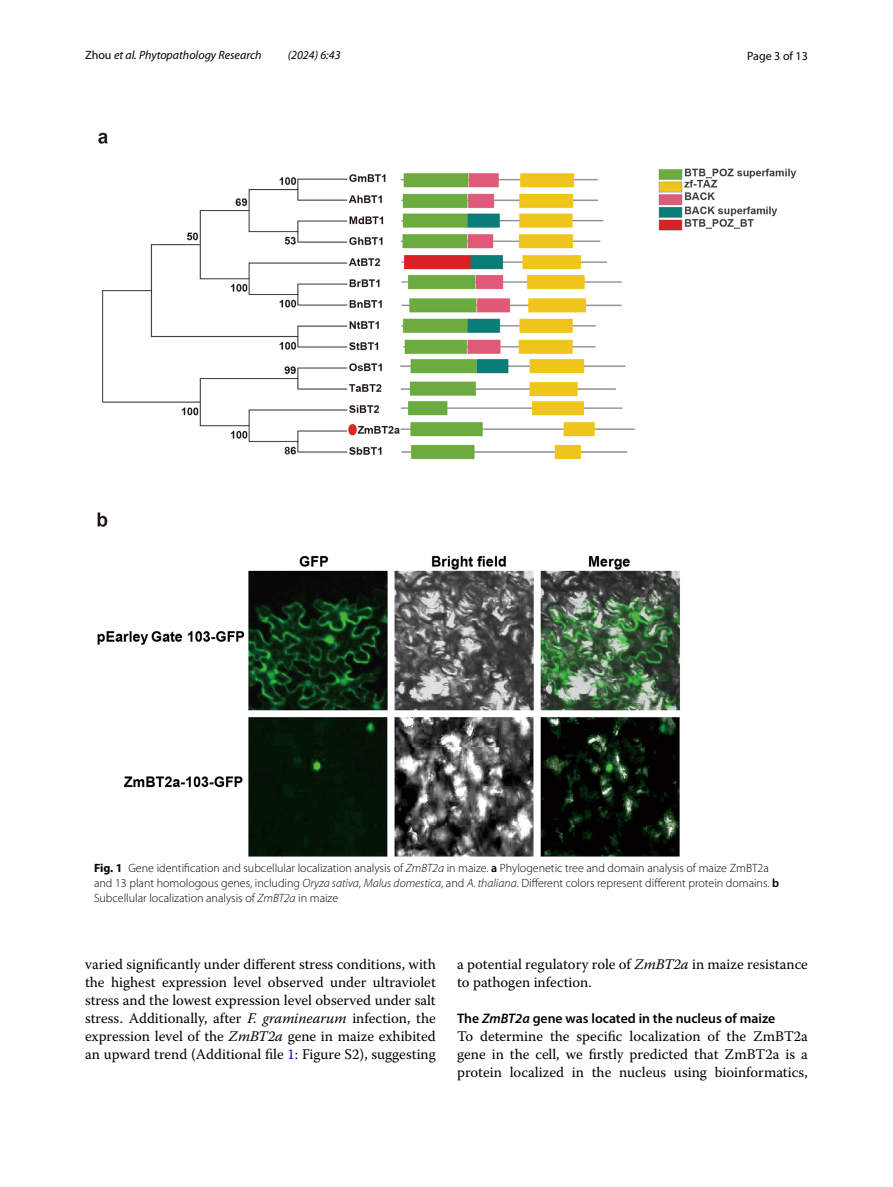
<style>
.page{position:relative;width:893px;height:1187px;background:#fff}
.page>*{position:absolute;margin:0;border:0;box-sizing:border-box;transform-origin:0 0}
.t1{font:14.7px/18px "Warnock Pro";color:#000;text-align:justify}
.t2{font:600 13.8px "Myriad Pro";color:#000}
.t3{font:300 12px/15px "Myriad Pro";color:#000}
.t4{font:italic 12px "Myriad Pro";color:#000}
.t5{font:12px "Myriad Pro";color:#000}
.s1{font-style:normal}
.s2{font-weight:700}
.s3{font-style:italic}
.s4{font-weight:600}
.s5{color:#00f}
</style>
<div class="page">
<img style="left:97px;top:133px;width:700px;height:723px">
<p class="t4" style="left:85px;top:48px;width:178px"><span class="s1">Zhou</span> et al. Phytopathology Research</p>
<p class="t4" style="left:288px;top:48px;width:54px">(2024) 6:43</p>
<p class="t5" style="left:747px;top:48px;width:62px">Page 3 of 13</p>
<p class="t3" style="left:94px;top:860px;width:687px"><span class="s2">Fig. 1</span> Gene identification and subcellular localization analysis of <span class="s3">ZmBT2a</span> in maize. <span class="s4">a</span> Phylogenetic tree and domain analysis of maize ZmBT2a and 13 plant homologous genes, including <span class="s3">Oryza sativa</span>, <span class="s3">Malus domestica</span>, and <span class="s3">A. thaliana</span>. Different colors represent different protein domains. <span class="s4">b<br></span>Subcellular localization analysis of <span class="s3">ZmBT2a</span> in maize</p>
<p class="t1" style="left:85px;top:954px;width:352px">varied significantly under different stress conditions, with the highest expression level observed under ultraviolet stress and the lowest expression level observed under salt stress. Additionally, after <span class="s3">F. graminearum</span> infection, the expression level of the <span class="s3">ZmBT2a</span> gene in maize exhibited an upward trend (Additional file <span class="s5">1</span>: Figure S2), suggesting</p>
<p class="t1" style="left:457px;top:954px;width:352px">a potential regulatory role of <span class="s3">ZmBT2a</span> in maize resistance to pathogen infection.</p>
<p class="t2" style="left:457px;top:1009px;width:320px">The <span class="s3">ZmBT2a</span> gene was located in the nucleus of maize</p>
<p class="t1" style="left:457px;top:1026px;width:352px">To determine the specific localization of the ZmBT2a gene in the cell, we firstly predicted that ZmBT2a is a protein localized in the nucleus using bioinformatics,</p>
</div>
